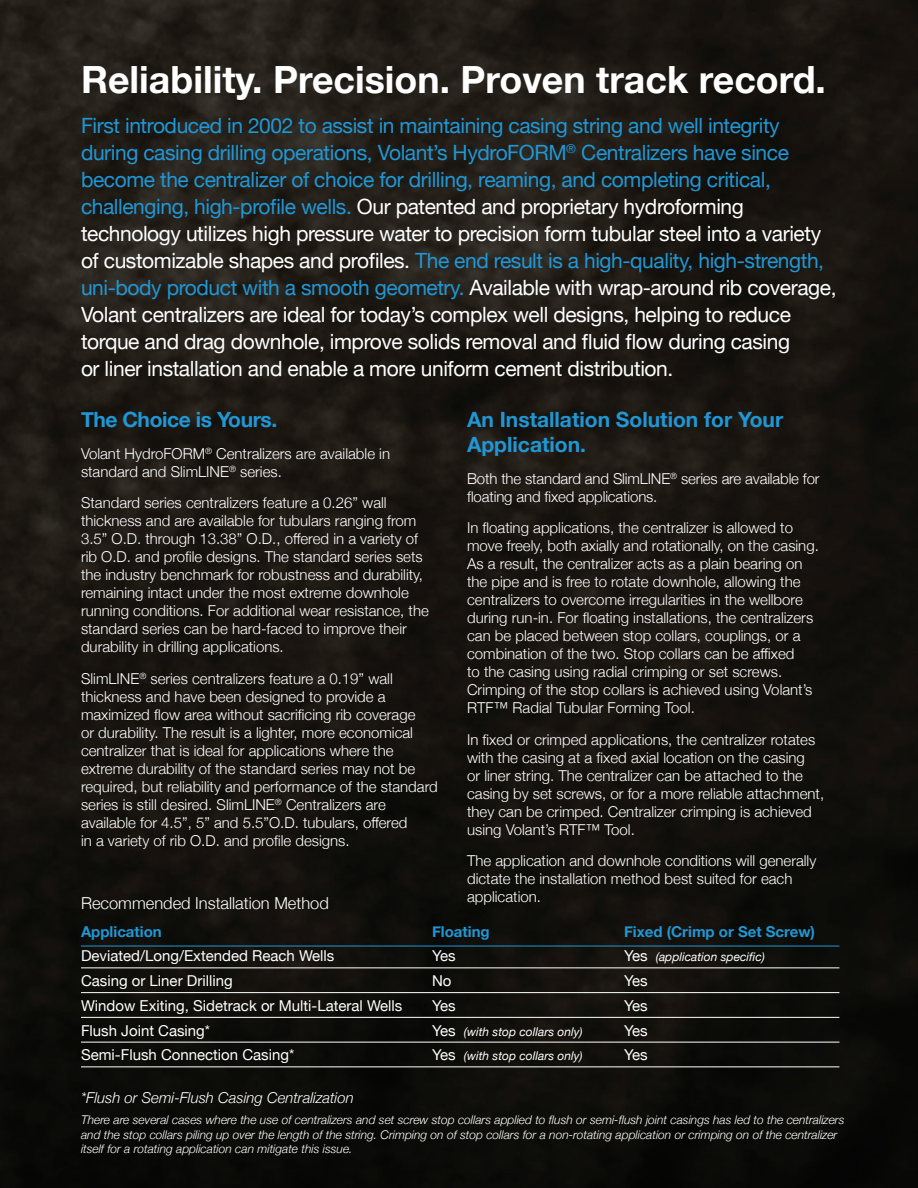
<style>
.page{position:relative;width:918px;height:1188px;background:#fff}
.page>*{position:absolute;margin:0;border:0;box-sizing:border-box;transform-origin:0 0}
.t1{font:700 37.5px "Helvetica Neue";color:#fff}
.t2{font:21px/27px "Helvetica Neue";letter-spacing:-.02em;color:#fff}
.t3{font:700 21px/25.2px "Helvetica Neue";color:#2097d4}
.t4{font:700 21px "Helvetica Neue";letter-spacing:-.02em;color:#2097d4}
.t5{font:300 16.5px "Helvetica Neue";color:#fff}
.t6{font:300 15px/18px "Helvetica Neue";color:#fff}
.t7{font:15px "Helvetica Neue";color:#fff}
.t8{font:700 15px "Helvetica Neue";color:#2097d4}
.t9{font:italic 300 15px "Helvetica Neue";color:#fff}
.t10{font:italic 300 12px/14.4px "Helvetica Neue";color:#fff}
.t11{font:italic 12px "Helvetica Neue";color:#fff}
.s1{color:#2097d4}
.s2{font-style:normal;font-size:15px}
</style>
<div class="page">
<img style="left:0;top:0;width:918px;height:1188px">
<hr style="left:81px;top:946px;width:758px;height:1px;background:#2097d4">
<hr style="left:81px;top:967px;width:758px;height:1px;background:#fff">
<hr style="left:81px;top:992px;width:758px;height:1px;background:#fff">
<hr style="left:81px;top:1017px;width:758px;height:1px;background:#fff">
<hr style="left:81px;top:1042px;width:758px;height:1px;background:#fff">
<hr style="left:81px;top:1066px;width:758px;height:1px;background:#fff">
<h1 class="t1" style="left:81px;top:50px;width:747px">Reliability. Precision. Proven track record.</h1>
<p class="t2" style="left:81px;top:113px;width:757px"><span class="s1">First introduced in 2002 to assist in maintaining casing string and well integrity during casing drilling operations, Volant’s HydroFORM</span><sup>®</sup> <span class="s1">Centralizers have since become the centralizer of choice for drilling, reaming, and completing critical, challenging, high-profile wells.</span> Our patented and proprietary hydroforming technology utilizes high pressure water to precision form tubular steel into a variety of customizable shapes and profiles. <span class="s1">The end result is a high-quality, high-strength, uni-body product with a smooth geometry.</span> Available with wrap-around rib coverage, Volant centralizers are ideal for today’s complex well designs, helping to reduce torque and drag downhole, improve solids removal and fluid flow during casing<br>or liner installation and enable a more uniform cement distribution.</p>
<h2 class="t4" style="left:81px;top:403px;width:198px">The Choice is Yours.</h2>
<p class="t6" style="left:81px;top:443px;width:311px">Volant HydroFORM<sup>®</sup> Centralizers are available in standard and SlimLINE<sup>®</sup> series.</p>
<p class="t6" style="left:81px;top:493px;width:349px">Standard series centralizers feature a 0.26” wall thickness and are available for tubulars ranging from 3.5” O.D. through 13.38” O.D., offered in a variety of rib O.D. and profile designs. The standard series sets the industry benchmark for robustness and durability, remaining intact under the most extreme downhole running conditions. For additional wear resistance, the standard series can be hard-faced to improve their durability in drilling applications.</p>
<p class="t6" style="left:81px;top:668px;width:358px">SlimLINE<sup>®</sup> series centralizers feature a 0.19” wall thickness and have been designed to provide a maximized flow area without sacrificing rib coverage<br>or durability. The result is a lighter, more economical centralizer that is ideal for applications where the extreme durability of the standard series may not be required, but reliability and performance of the standard series is still desired. SlimLINE<sup>®</sup> Centralizers are available for 4.5”, 5” and 5.5”O.D. tubulars, offered<br>in a variety of rib O.D. and profile designs.</p>
<h2 class="t3" style="left:467px;top:408px;width:318px">An Installation Solution for Your<br>Application.</h2>
<p class="t6" style="left:467px;top:468px;width:354px">Both the standard and SlimLINE<sup>®</sup> series are available for floating and fixed applications.</p>
<p class="t6" style="left:467px;top:518px;width:353px">In floating applications, the centralizer is allowed to move freely, both axially and rotationally, on the casing.<br>As a result, the centralizer acts as a plain bearing on the pipe and is free to rotate downhole, allowing the centralizers to overcome irregularities in the wellbore during run-in. For floating installations, the centralizers can be placed between stop collars, couplings, or a combination of the two. Stop collars can be affixed<br>to the casing using radial crimping or set screws.<br>Crimping of the stop collars is achieved using Volant’s RTF™ Radial Tubular Forming Tool.</p>
<p class="t6" style="left:467px;top:729px;width:359px">In fixed or crimped applications, the centralizer rotates with the casing at a fixed axial location on the casing<br>or liner string. The centralizer can be attached to the casing by set screws, or for a more reliable attachment, they can be crimped. Centralizer crimping is achieved using Volant’s RTF™ Tool.</p>
<p class="t6" style="left:467px;top:851px;width:351px">The application and downhole conditions will generally dictate the installation method best suited for each application.</p>
<p class="t5" style="left:81px;top:890px;width:249px">Recommended Installation Method</p>
<p class="t8" style="left:81px;top:920px;width:82px">Application</p>
<p class="t8" style="left:432px;top:920px;width:59px">Floating</p>
<p class="t8" style="left:624px;top:920px;width:193px">Fixed (Crimp or Set Screw)</p>
<p class="t7" style="left:81px;top:945px;width:255px">Deviated/Long/Extended Reach Wells</p>
<p class="t7" style="left:432px;top:945px;width:25px">Yes</p>
<p class="t11" style="left:624px;top:949px;width:143px"><span class="s2">Yes</span> (application specific)</p>
<p class="t7" style="left:81px;top:970px;width:153px">Casing or Liner Drilling</p>
<p class="t7" style="left:432px;top:970px;width:21px">No</p>
<p class="t7" style="left:624px;top:970px;width:25px">Yes</p>
<p class="t7" style="left:81px;top:995px;width:323px">Window Exiting, Sidetrack or Multi-Lateral Wells</p>
<p class="t7" style="left:432px;top:995px;width:25px">Yes</p>
<p class="t7" style="left:624px;top:995px;width:25px">Yes</p>
<p class="t7" style="left:81px;top:1020px;width:131px">Flush Joint Casing*</p>
<p class="t11" style="left:432px;top:1023px;width:152px"><span class="s2">Yes</span> (with stop collars only)</p>
<p class="t7" style="left:624px;top:1020px;width:25px">Yes</p>
<p class="t7" style="left:81px;top:1044px;width:215px">Semi-Flush Connection Casing*</p>
<p class="t11" style="left:432px;top:1048px;width:152px"><span class="s2">Yes</span> (with stop collars only)</p>
<p class="t7" style="left:624px;top:1044px;width:25px">Yes</p>
<p class="t9" style="left:81px;top:1086px;width:274px">*Flush or Semi-Flush Casing Centralization</p>
<p class="t10" style="left:81px;top:1112px;width:765px">There are several cases where the use of centralizers and set screw stop collars applied to flush or semi-flush joint casings has led to the centralizers and the stop collars piling up over the length of the string. Crimping on of stop collars for a non-rotating application or crimping on of the centralizer itself for a rotating application can mitigate this issue.</p>
</div>
